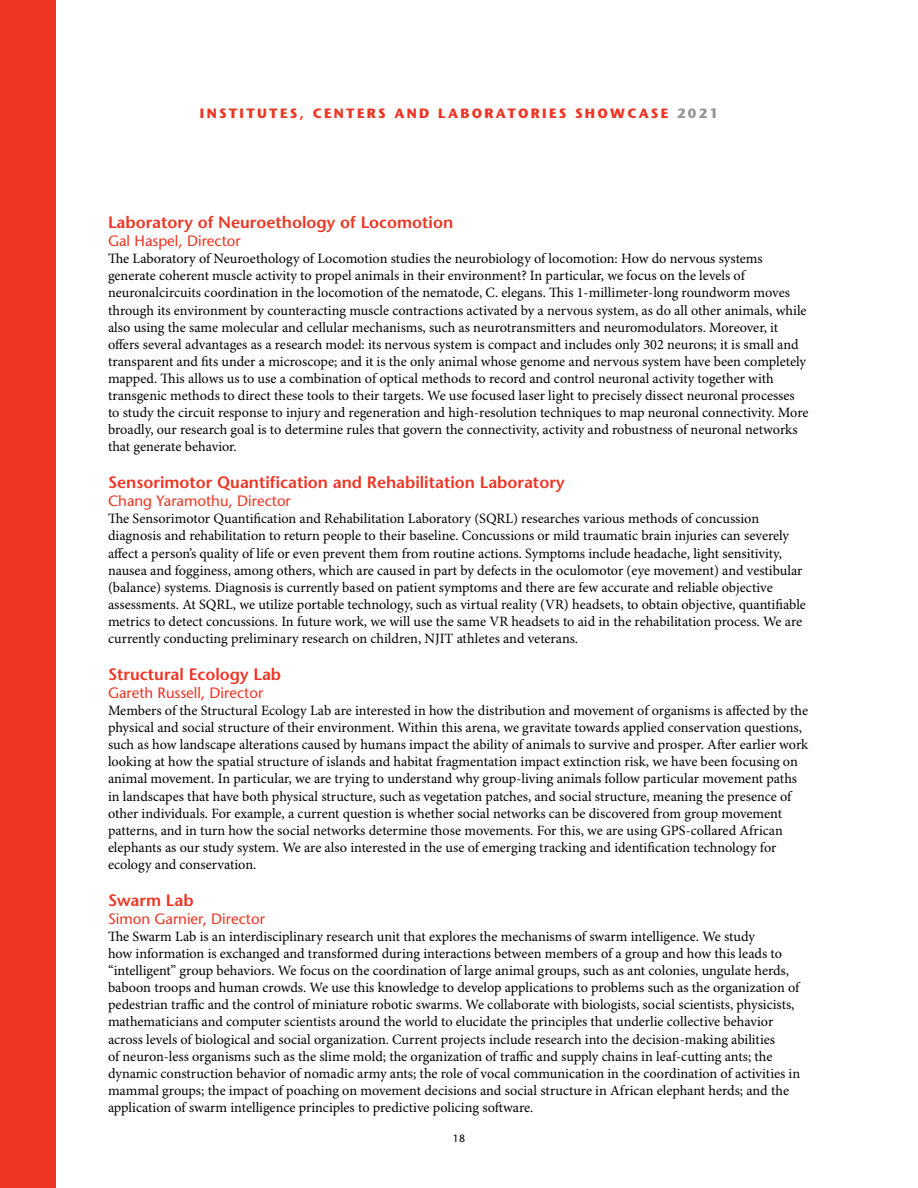
<style>
.page{position:relative;width:918px;height:1188px;background:#fff}
.page>*{position:absolute;margin:0;border:0;box-sizing:border-box;transform-origin:0 0}
.t1{font:600 16.5px "Stone Sans Std";color:#ee3524}
.t2{font:500 15px "Stone Sans Std";color:#ee3524}
.t3{font:14.25px/17.1px "Minion Pro";color:#000}
.t4{font:700 13.5px "Stone Sans Std";letter-spacing:.17em;color:#ee3524}
.t5{font:500 10.5px "Stone Sans Std";color:#000}
.s1{color:#939598}
</style>
<div class="page">
<div style="left:0;top:0;width:56px;height:1188px;background:#ee3524"></div>
<p class="t4" style="left:200px;top:105px;width:520px">INSTITUTES, CENTERS AND LABORATORIES SHOWCASE <span class="s1">2021</span></p>
<p class="t1" style="left:108px;top:212px;width:347px">Laboratory of Neuroethology of Locomotion</p>
<p class="t2" style="left:108px;top:232px;width:134px">Gal Haspel, Director</p>
<p class="t3" style="left:108px;top:251px;width:702px">The Laboratory of Neuroethology of Locomotion studies the neurobiology of locomotion: How do nervous systems generate coherent muscle activity to propel animals in their environment? In particular, we focus on the levels of neuronalcircuits coordination in the locomotion of the nematode, C. elegans. This 1-millimeter-long roundworm moves through its environment by counteracting muscle contractions activated by a nervous system, as do all other animals, while also using the same molecular and cellular mechanisms, such as neurotransmitters and neuromodulators. Moreover, it offers several advantages as a research model: its nervous system is compact and includes only 302 neurons; it is small and transparent and fits under a microscope; and it is the only animal whose genome and nervous system have been completely mapped. This allows us to use a combination of optical methods to record and control neuronal activity together with transgenic methods to direct these tools to their targets. We use focused laser light to precisely dissect neuronal processes to study the circuit response to injury and regeneration and high-resolution techniques to map neuronal connectivity. More broadly, our research goal is to determine rules that govern the connectivity, activity and robustness of neuronal networks that generate behavior.</p>
<p class="t1" style="left:108px;top:473px;width:458px">Sensorimotor Quantification and Rehabilitation Laboratory</p>
<p class="t2" style="left:108px;top:492px;width:184px">Chang Yaramothu, Director</p>
<p class="t3" style="left:108px;top:511px;width:700px">The Sensorimotor Quantification and Rehabilitation Laboratory (SQRL) researches various methods of concussion diagnosis and rehabilitation to return people to their baseline. Concussions or mild traumatic brain injuries can severely affect a person’s quality of life or even prevent them from routine actions. Symptoms include headache, light sensitivity, nausea and fogginess, among others, which are caused in part by defects in the oculomotor (eye movement) and vestibular (balance) systems. Diagnosis is currently based on patient symptoms and there are few accurate and reliable objective assessments. At SQRL, we utilize portable technology, such as virtual reality (VR) headsets, to obtain objective, quantifiable metrics to detect concussions. In future work, we will use the same VR headsets to aid in the rehabilitation process. We are currently conducting preliminary research on children, NJIT athletes and veterans.</p>
<p class="t1" style="left:108px;top:664px;width:175px">Structural Ecology Lab</p>
<p class="t2" style="left:108px;top:684px;width:157px">Gareth Russell, Director</p>
<p class="t3" style="left:108px;top:703px;width:702px">Members of the Structural Ecology Lab are interested in how the distribution and movement of organisms is affected by the physical and social structure of their environment. Within this arena, we gravitate towards applied conservation questions, such as how landscape alterations caused by humans impact the ability of animals to survive and prosper. After earlier work looking at how the spatial structure of islands and habitat fragmentation impact extinction risk, we have been focusing on animal movement. In particular, we are trying to understand why group-living animals follow particular movement paths in landscapes that have both physical structure, such as vegetation patches, and social structure, meaning the presence of other individuals. For example, a current question is whether social networks can be discovered from group movement patterns, and in turn how the social networks determine those movements. For this, we are using GPS-collared African elephants as our study system. We are also interested in the use of emerging tracking and identification technology for ecology and conservation.</p>
<p class="t1" style="left:108px;top:890px;width:87px">Swarm Lab</p>
<p class="t2" style="left:108px;top:910px;width:158px">Simon Garnier, Director</p>
<p class="t3" style="left:108px;top:928px;width:694px">The Swarm Lab is an interdisciplinary research unit that explores the mechanisms of swarm intelligence. We study<br>how information is exchanged and transformed during interactions between members of a group and how this leads to “intelligent” group behaviors. We focus on the coordination of large animal groups, such as ant colonies, ungulate herds, baboon troops and human crowds. We use this knowledge to develop applications to problems such as the organization of pedestrian traffic and the control of miniature robotic swarms. We collaborate with biologists, social scientists, physicists, mathematicians and computer scientists around the world to elucidate the principles that underlie collective behavior across levels of biological and social organization. Current projects include research into the decision-making abilities<br>of neuron-less organisms such as the slime mold; the organization of traffic and supply chains in leaf-cutting ants; the dynamic construction behavior of nomadic army ants; the role of vocal communication in the coordination of activities in mammal groups; the impact of poaching on movement decisions and social structure in African elephant herds; and the application of swarm intelligence principles to predictive policing software.</p>
<p class="t5" style="left:453px;top:1132px;width:14px">18</p>
</div>
